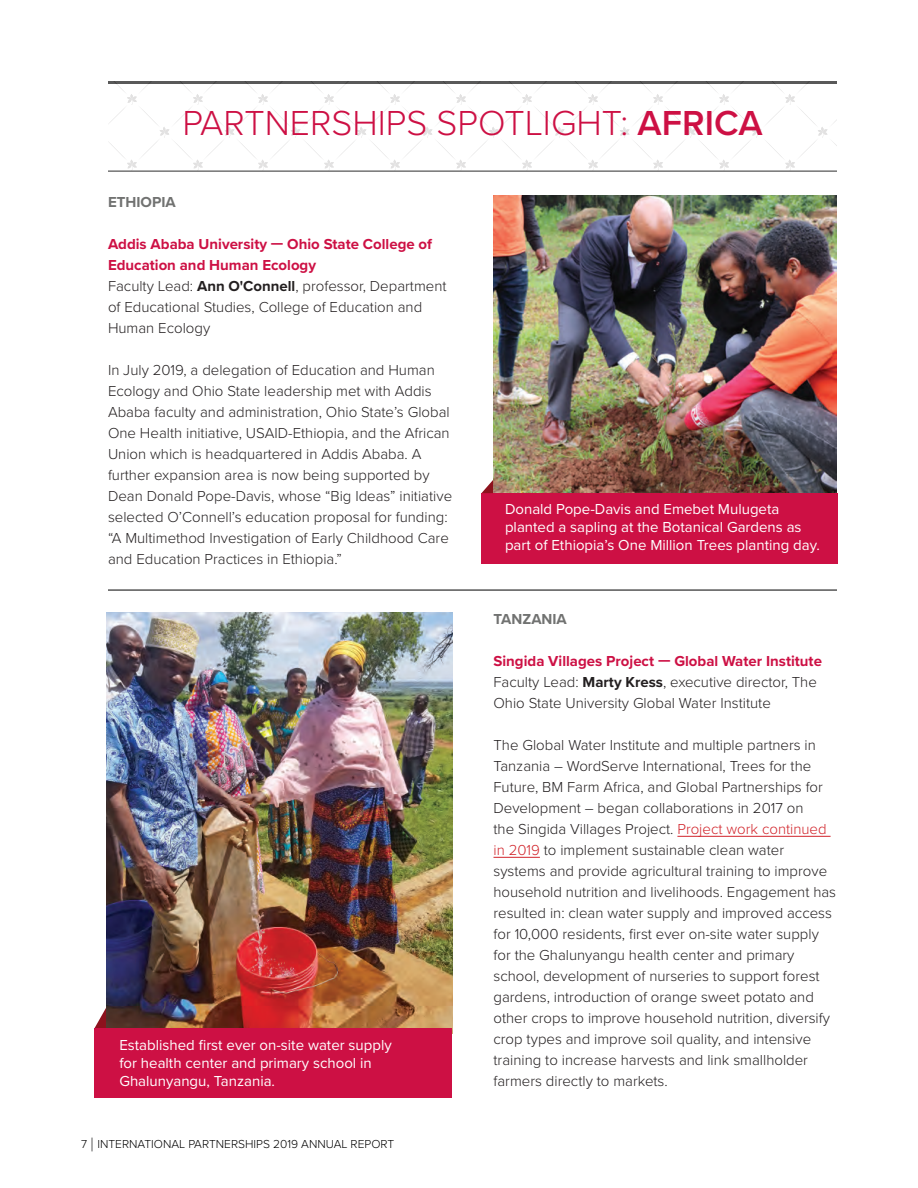
<style>
.page{position:relative;width:918px;height:1188px;background:#fff}
.page>*{position:absolute;margin:0;border:0;box-sizing:border-box;transform-origin:0 0}
.t1{font:300 36px "Proxima Nova";color:#cd1044}
.t2{font:300 15px/21px "Proxima Nova";color:#231f20}
.t3{font:15px/18px "Proxima Nova";color:#fff}
.t4{font:700 15px "Proxima Nova";color:#717271}
.t5{font:300 12px "Proxima Nova";color:#000}
.s1{font-weight:600}
.s2{font-weight:700;color:#cd1044}
.s3{font-weight:700}
.s4{font-family:"Proxima Nova T";font-weight:100;font-size:19.5px}
.s5{color:#d1232a}
</style>
<div class="page">
<hr style="left:108px;top:171px;width:729px;height:1px;background:#000">
<hr style="left:677px;top:836px;width:154px;height:1px;background:#d1232a">
<hr style="left:494px;top:857px;width:46px;height:1px;background:#d1232a">
<img style="left:493px;top:195px;width:344px;height:298px">
<div style="left:482px;top:493px;width:356px;height:71px;background:#cd1044"></div>
<svg style="left:482px;top:480px;width:11px;height:13px"></svg>
<svg style="left:94px;top:1008px;width:12px;height:20px"></svg>
<img style="left:106px;top:612px;width:346px;height:416px">
<div style="left:94px;top:1028px;width:358px;height:69px;background:#cd1044"></div>
<svg style="left:108px;top:81px;width:729px;height:89px"></svg>
<hr style="left:108px;top:590px;width:729px;height:1px;background:#000">
<h1 class="t1" style="left:182px;top:96px;width:582px">PARTNERSHIPS SPOTLIGHT: <span class="s1">AFRICA</span></h1>
<p class="t4" style="left:108px;top:191px;width:69px">ETHIOPIA</p>
<p class="t2" style="left:108px;top:233px;width:340px"><span class="s2">Addis Ababa University — Ohio State College of Education and Human Ecology<br></span>Faculty Lead: <span class="s3">Ann O'Connell</span>, professor, Department of Educational Studies, College of Education and Human Ecology</p>
<p class="t2" style="left:108px;top:359px;width:346px">In July 2019, a delegation of Education and Human Ecology and Ohio State leadership met with Addis Ababa faculty and administration, Ohio State’s Global One Health initiative, USAID-Ethiopia, and the African Union which is headquartered in Addis Ababa. A further expansion area is now being supported by Dean Donald Pope-Davis, whose “Big Ideas” initiative selected O’Connell’s education proposal for funding: “A Multimethod Investigation of Early Childhood Care and Education Practices in Ethiopia.”</p>
<p class="t3" style="left:119px;top:1036px;width:274px">Established first ever on-site water supply for health center and primary school in<br>Ghalunyangu, Tanzania.</p>
<p class="t5" style="left:81px;top:1135px;width:315px">7 <span class="s4">|</span> INTERNATIONAL PARTNERSHIPS 2019 ANNUAL REPORT</p>
<p class="t3" style="left:505px;top:499px;width:316px">Donald Pope-Davis and Emebet Mulugeta planted a sapling at the Botanical Gardens as part of Ethiopia’s One Million Trees planting day.</p>
<p class="t4" style="left:494px;top:608px;width:75px">TANZANIA</p>
<p class="t2" style="left:494px;top:650px;width:330px"><span class="s2">Singida Villages Project — Global Water Institute<br></span>Faculty Lead: <span class="s3">Marty Kress</span>, executive director, The<br>Ohio State University Global Water Institute</p>
<p class="t2" style="left:494px;top:734px;width:344px">The Global Water Institute and multiple partners in Tanzania – WordServe International, Trees for the Future, BM Farm Africa, and Global Partnerships for Development – began collaborations in 2017 on<br>the Singida Villages Project. <span class="s5">Project work continued in 2019</span> to implement sustainable clean water systems and provide agricultural training to improve household nutrition and livelihoods. Engagement has resulted in: clean water supply and improved access for 10,000 residents, first ever on-site water supply for the Ghalunyangu health center and primary school, development of nurseries to support forest gardens, introduction of orange sweet potato and other crops to improve household nutrition, diversify crop types and improve soil quality, and intensive training to increase harvests and link smallholder farmers directly to markets.</p>
</div>
